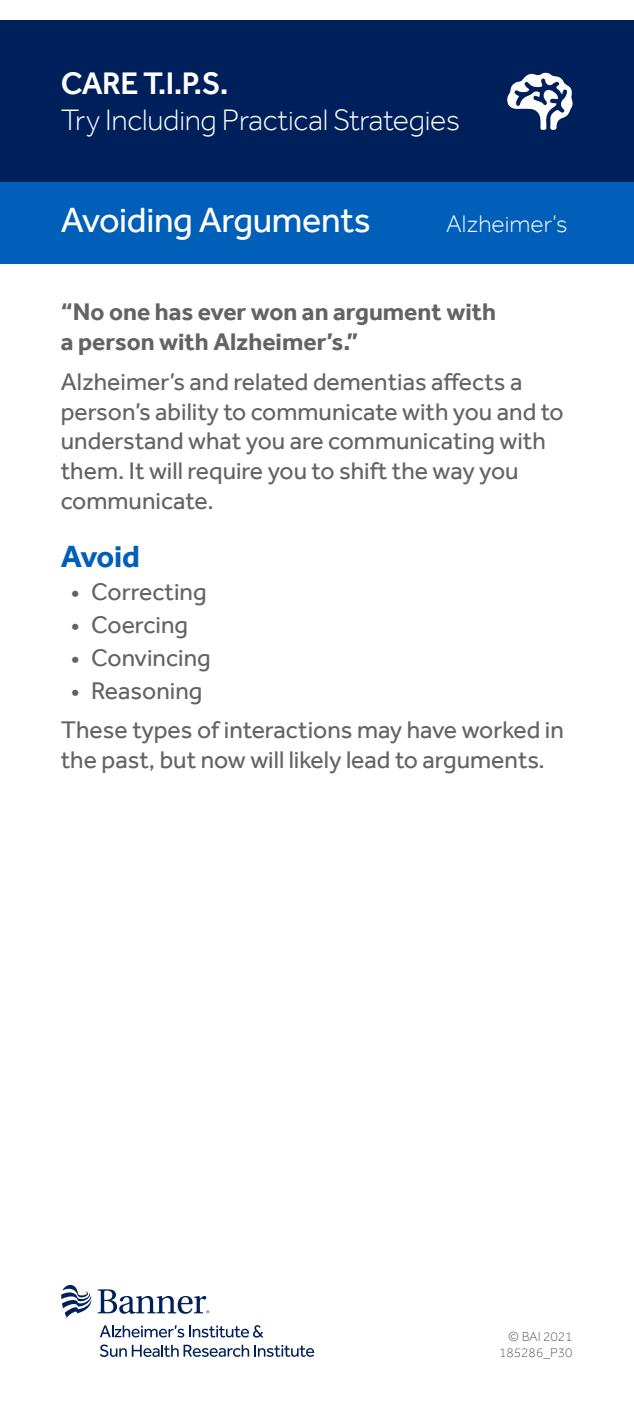
<style>
.page{position:relative;width:634px;height:1418px;background:#fff}
.page>*{position:absolute;margin:0;border:0;box-sizing:border-box;transform-origin:0 0}
.t1{font:36px "Effra";letter-spacing:-.01em;color:#fff}
.t2{font:500 31.95px "Effra";color:#fff}
.t3{font:700 31.5px "Effra";letter-spacing:-.025em;color:#005fb9}
.t4{font:300 30.38px "Effra";letter-spacing:-.01em;color:#fff}
.t5{font:24.75px/29.7px "Effra";color:#636366}
.t6{font:700 24.75px/29.7px "Effra";color:#636366}
.t7{font:300 24.75px "Effra";color:#fff}
.t8{font:300 13.5px/16.2px "Effra";color:#636366;text-align:right}
</style>
<div class="page">
<div style="left:0;top:20px;width:633px;height:162px;background:#00205b"></div>
<div style="left:0;top:182px;width:633px;height:81px;background:#005fb9"></div>
<svg style="left:507px;top:73px;width:65px;height:57px"></svg>
<svg style="left:61px;top:1285px;width:30px;height:32px"></svg>
<svg style="left:98px;top:1289px;width:111px;height:24px"></svg>
<svg style="left:100px;top:1344px;width:214px;height:13px"></svg>
<svg style="left:100px;top:1325px;width:163px;height:12px"></svg>
<p class="t2" style="left:61px;top:64px;width:169px">CARE T.I.P.S.</p>
<p class="t4" style="left:61px;top:102px;width:400px">Try Including Practical Strategies</p>
<h1 class="t1" style="left:61px;top:198px;width:311px">Avoiding Arguments</h1>
<p class="t7" style="left:446px;top:209px;width:123px">Alzheimer’s</p>
<p class="t6" style="left:61px;top:297px;width:436px">“No one has ever won an argument with a person with Alzheimer’s.”</p>
<p class="t5" style="left:61px;top:366px;width:504px">Alzheimer’s and related dementias affects a person’s ability to communicate with you and to understand what you are communicating with them. It will require you to shift the way you communicate.</p>
<p class="t3" style="left:61px;top:537px;width:80px">Avoid</p>
<p class="t5" style="left:71px;top:576px;width:137px">• Correcting</p>
<p class="t5" style="left:71px;top:609px;width:119px">• Coercing</p>
<p class="t5" style="left:71px;top:642px;width:141px">• Convincing</p>
<p class="t5" style="left:61px;top:670px;width:504px;line-height:39.8px;text-indent:10px">• Reasoning<br>These types of interactions may have worked in</p>
<p class="t5" style="left:61px;top:745px;width:485px">the past, but now will likely lead to arguments.</p>
<p class="t8" style="left:499px;top:1328px;width:75px">© BAI 2021<br>185286_P30</p>
</div>
